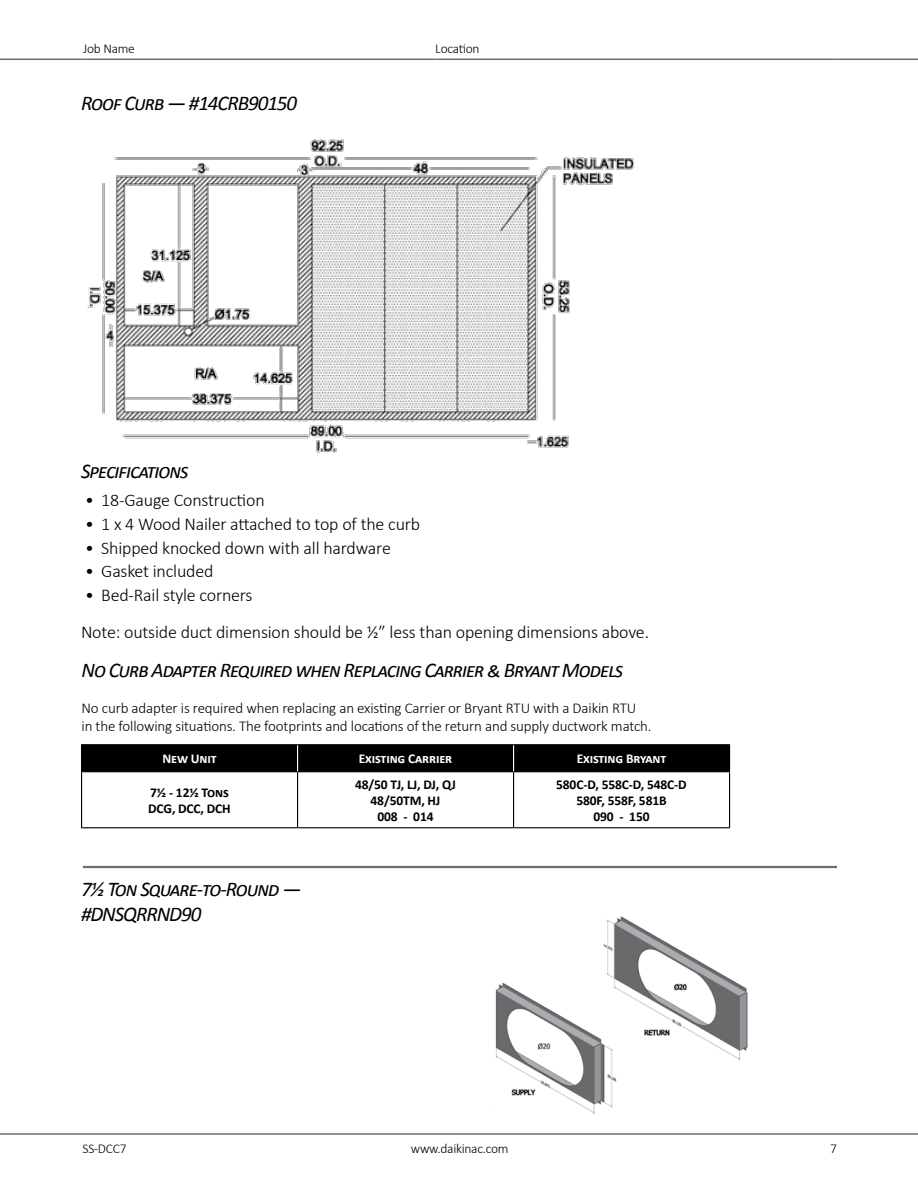
<style>
.page{position:relative;width:918px;height:1188px;background:#fff}
.page>*{position:absolute;margin:0;border:0;box-sizing:border-box;transform-origin:0 0}
.t1{font:italic 21px/25.2px "Calibri";letter-spacing:-.05em;color:#000}
.t2{font:300 18px/37.2px "Calibri";letter-spacing:-.01em;color:#000}
.t3{font:300 15px/18px "Calibri";letter-spacing:-.01em;color:#000}
.t4{font:700 13.5px/16.2px "Calibri";letter-spacing:-.01em;color:#000;text-align:center}
.t5{font:300 13.5px "Calibri";letter-spacing:-.02em;color:#000}
.t6{font:700 13.5px "Calibri";letter-spacing:-.01em;color:#fff}
</style>
<div class="page">
<hr style="left:0;top:59px;width:83px;height:1px;background:#6d6e71">
<hr style="left:83px;top:59px;width:352px;height:1px;background:#6d6e71">
<hr style="left:435px;top:59px;width:404px;height:1px;background:#6d6e71">
<hr style="left:839px;top:59px;width:79px;height:1px;background:#6d6e71">
<hr style="left:0;top:1133px;width:918px;height:2px;background:#6d6e71">
<hr style="left:81px;top:744px;width:217px;height:1px;background:#000">
<hr style="left:298px;top:744px;width:216px;height:1px;background:#000">
<hr style="left:514px;top:744px;width:216px;height:1px;background:#000">
<hr style="left:81px;top:772px;width:1px;height:55px;background:#000">
<hr style="left:297px;top:772px;width:1px;height:55px;background:#000">
<hr style="left:513px;top:772px;width:1px;height:55px;background:#000">
<hr style="left:729px;top:772px;width:1px;height:55px;background:#000">
<hr style="left:81px;top:827px;width:217px;height:1px;background:#000">
<hr style="left:298px;top:827px;width:216px;height:1px;background:#000">
<hr style="left:514px;top:827px;width:216px;height:1px;background:#000">
<div style="left:81px;top:745px;width:649px;height:27px;background:#000"></div>
<img style="left:495px;top:916px;width:253px;height:198px">
<hr style="left:83px;top:866px;width:754px;height:2px;background:#6d6e71">
<img style="left:87px;top:139px;width:548px;height:314px">
<p class="t5" style="left:83px;top:40px;width:53px">Job Name</p>
<p class="t5" style="left:435px;top:40px;width:46px">Location</p>
<p class="t1" style="left:81px;top:90px;width:218px">Roof Curb — #14CRB90150</p>
<p class="t1" style="left:81px;top:457px;width:109px">Specifications</p>
<p class="t2" style="left:85px;top:481px;width:181px">• 18-Gauge Construction</p>
<p class="t2" style="left:85px;top:504px;width:337px">• 1 x 4 Wood Nailer attached to top of the curb</p>
<p class="t2" style="left:85px;top:528px;width:307px">• Shipped knocked down with all hardware</p>
<p class="t2" style="left:85px;top:552px;width:130px">• Gasket included</p>
<p class="t2" style="left:81px;top:576px;width:570px">• Bed-Rail style corners<br>Note: outside duct dimension should be ½” less than opening dimensions above.</p>
<p class="t1" style="left:82px;top:657px;width:543px">No Curb Adapter Required when Replacing Carrier &amp; Bryant Models</p>
<p class="t3" style="left:82px;top:699px;width:572px">No curb adapter is required when replacing an existing Carrier or Bryant RTU with a Daikin RTU<br>in the following situations. The footprints and locations of the return and supply ductwork match.</p>
<p class="t6" style="left:162px;top:750px;width:56px">New Unit</p>
<p class="t6" style="left:359px;top:750px;width:95px">Existing Carrier</p>
<p class="t6" style="left:577px;top:750px;width:91px">Existing Bryant</p>
<p class="t4" style="left:148px;top:784px;width:84px;text-align:left">7½ - 12½ Tons<br>DCG, DCC, DCH</p>
<p class="t4" style="left:355px;top:776px;width:102px">48/50 TJ, LJ, DJ, QJ<br>48/50TM, HJ<br>008 - 014</p>
<p class="t4" style="left:556px;top:776px;width:132px">580C-D, 558C-D, 548C-D<br>580F, 558F, 581B<br>090 - 150</p>
<p class="t1" style="left:81px;top:875px;width:222px">7½ Ton Square-to-Round — #DNSQRRND90</p>
<p class="t5" style="left:82px;top:1140px;width:46px">SS-DCC7</p>
<p class="t5" style="left:411px;top:1140px;width:99px">www.daikinac.com</p>
<p class="t5" style="left:830px;top:1140px;width:8px">7</p>
</div>
